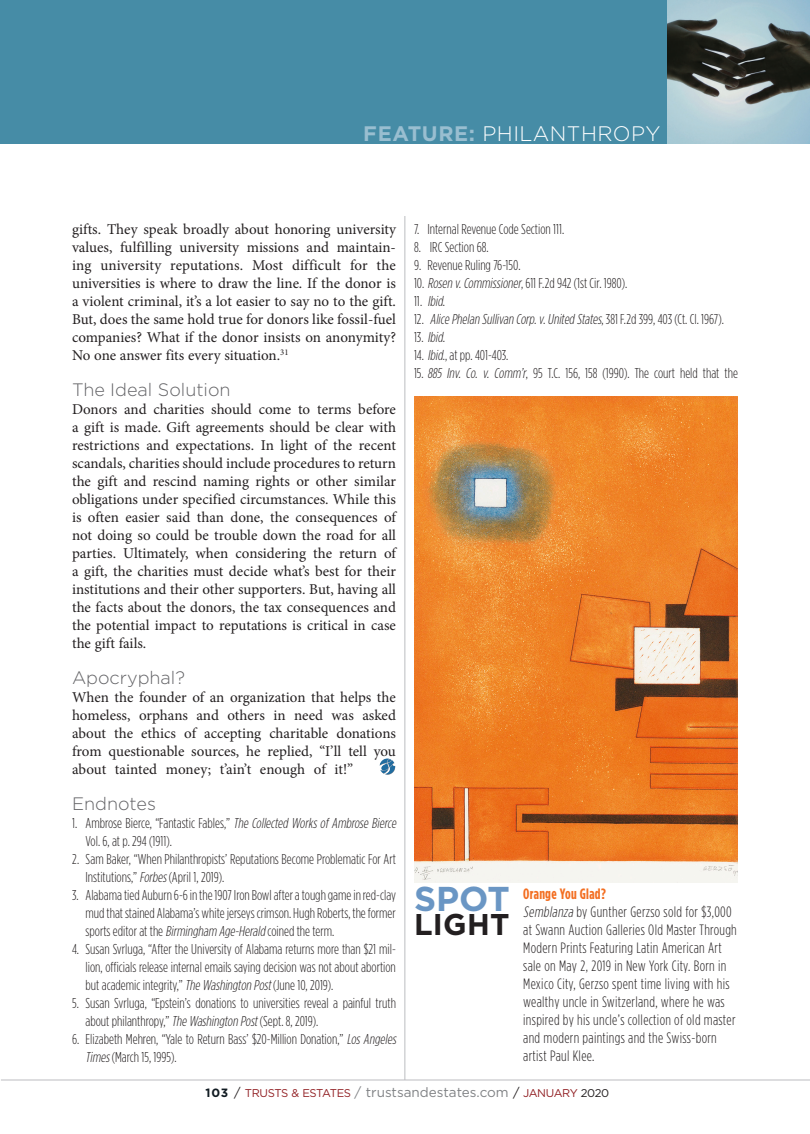
<style>
.page{position:relative;width:810px;height:1134px;background:#fff}
.page>*{position:absolute;margin:0;border:0;box-sizing:border-box;transform-origin:0 0}
.New-Callout{font:700 34.5px "Gotham";color:#6a96c4}
.New-Callout-2{font:700 30px "Gotham";letter-spacing:.01em;color:#231f20}
.t1{font:300 21px "Gotham";letter-spacing:.02em;color:#fff}
.Subhead{font:300 18px "Gotham";color:#636366}
.BODY__NO_INDENT{font:15px/18px "Minion Pro";color:#231f20;text-align:justify}
.BODY__Minion{font:15px/18px "Minion Pro";letter-spacing:-.005em;color:#231f20;text-align:justify}
.New-Callout-3{font:300 15px/18px "Gotham Condensed";letter-spacing:.02em;color:#231f20}
.New-Callout-4{font:700 15px "Gotham Condensed";letter-spacing:.02em;color:#f36e21}
.Endnotes{font:300 14.25px/18px "Gotham Condensed";color:#231f20}
.Endnotes-2{font:italic 300 14.25px "Gotham Condensed";color:#231f20}
.t2{font:11.25px "Gotham";letter-spacing:-.03em;color:#911f23}
.s1{font-weight:700;color:#99bed0}
.s2{font-style:italic}
.s3{font-weight:700;font-size:12px;color:#101a21}
.s4{font-size:12.75px;color:#231f20}
.s5{font-size:13.5px;color:#808285}
.s6{color:#231f20}
.s7{font-style:normal}
</style>
<div class="page">
<div style="left:0;top:0;width:810px;height:144px;background:#468ca6"></div>
<hr style="left:1px;top:1080px;width:809px;height:1px;background:#bcbdc0">
<hr style="left:405px;top:216px;width:1px;height:864px;background:#bcbdc0">
<img style="left:379px;top:758px;width:17px;height:17px">
<img style="left:414px;top:396px;width:324px;height:486px">
<img style="left:668px;top:0;width:142px;height:144px">
<p class="t1" style="left:363px;top:121px;width:299px"><span class="s1">FEATURE:</span> PHILANTHROPY</p>
<p class="BODY__Minion" style="left:72px;top:220px;width:325px">gifts. They speak broadly about honoring university values, fulfilling university missions and maintain&shy;ing university reputations. Most difficult for the universities is where to draw the line. If the donor is a violent criminal, it’s a lot easier to say no to the gift.<br>But, does the same hold true for donors like fossil-fuel companies? What if the donor insists on anonymity?<br>No one answer fits every situation.<sup>31</sup></p>
<p class="Subhead" style="left:72px;top:378px;width:160px">The Ideal Solution</p>
<p class="BODY__NO_INDENT" style="left:72px;top:400px;width:326px">Donors and charities should come to terms before a gift is made. Gift agreements should be clear with restrictions and expectations. In light of the recent scandals, charities should include procedures to return the gift and rescind naming rights or other similar obligations under specified circumstances. While this is often easier said than done, the consequences of not doing so could be trouble down the road for all parties. Ultimately, when considering the return of a gift, the charities must decide what’s best for their institutions and their other supporters. But, having all the facts about the donors, the tax consequences and the potential impact to reputations is critical in case the gift fails.</p>
<p class="Subhead" style="left:72px;top:666px;width:115px">Apocryphal?</p>
<p class="BODY__NO_INDENT" style="left:72px;top:688px;width:325px">When the founder of an organization that helps the homeless, orphans and others in need was asked about the ethics of accepting charitable donations from questionable sources, he replied, “I’ll tell you about tainted money; t’ain’t enough of it!”</p>
<p class="Subhead" style="left:72px;top:792px;width:85px">Endnotes</p>
<p class="Endnotes" style="left:86px;top:814px;width:315px;text-indent:-14px">1. Ambrose Bierce, “Fantastic Fables,” <span class="s2">TheCollected WorksofAmbroseBierce<br></span>Vol. 6, at p. 294 (1911).</p>
<p class="Endnotes" style="left:86px;top:850px;width:312px;text-indent:-14px">2. Sam Baker, “When Philanthropists’ Reputations Become Problematic For Art<br>Institutions,” <span class="s2">Forbes</span>(April 1, 2019).</p>
<p class="Endnotes" style="left:86px;top:886px;width:312px;text-align:justify;text-indent:-14px">3. Alabama tied Auburn 6-6 in the 1907 Iron Bowl after a tough game in red-clay mud that stained Alabama’s white jerseys crimson. Hugh Roberts, the former sports editor at the <span class="s2">Birmingham Age-Herald</span> coined the term.</p>
<p class="Endnotes" style="left:86px;top:940px;width:312px;text-align:justify;text-indent:-14px">4. Susan Svrluga, “After the University of Alabama returns more than $21 mil&shy;lion, officials release internal emails saying decision was not about abortion but academic integrity,” <span class="s2">TheWashington Post</span>(June 10, 2019).</p>
<p class="Endnotes" style="left:86px;top:994px;width:312px;text-indent:-14px">5. Susan Svrluga, “Epstein’s donations to universities reveal a painful truth about philanthropy,” <span class="s2">TheWashington Post</span>(Sept. 8, 2019).</p>
<p class="Endnotes" style="left:86px;top:1030px;width:315px;text-indent:-14px">6. Elizabeth Mehren, “Yale to Return Bass’ $20-Million Donation,” <span class="s2">LosAngeles<br>Times</span>(March 15, 1995).</p>
<p class="t2" style="left:205px;top:1086px;width:405px"><span class="s3">103</span> <span class="s4">/</span> TRUSTS &amp; ESTATES <span class="s5">/ trustsandestates.com</span> <span class="s4">/</span> JANUARY <span class="s6">2020</span></p>
<p class="Endnotes" style="left:414px;top:220px;width:152px">7. Internal Revenue Code Section 111.</p>
<p class="Endnotes" style="left:414px;top:238px;width:76px">8. IRC Section 68.</p>
<p class="Endnotes" style="left:414px;top:256px;width:108px">9. Revenue Ruling 76-150.</p>
<p class="Endnotes" style="left:414px;top:274px;width:215px">10. <span class="s2">Rosen v.Commissioner</span>, 611 F.2d 942 (1st Cir. 1980).</p>
<p class="Endnotes" style="left:414px;top:292px;width:33px">1 1 . <span class="s2">Ibid</span>.</p>
<p class="Endnotes-2" style="left:414px;top:311px;width:311px"><span class="s7">1 2 .</span> AlicePhelan Sullivan Corp.v.United States<span class="s7">, 3 8 1 F. 2 d 3 9 9 , 4 0 3 ( C t . C l . 1 9 6 7 ) .</span></p>
<p class="Endnotes-2" style="left:414px;top:329px;width:35px"><span class="s7">1 3 .</span> Ibid.</p>
<p class="Endnotes" style="left:414px;top:346px;width:96px">14. <span class="s2">Ibid</span>., at pp. 401-403.</p>
<p class="Endnotes" style="left:414px;top:364px;width:326px">15. <span class="s2">885 Inv. Co. v. Comm’r</span>, 95 T.C. 156, 158 (1990). The court held that the</p>
<p class="New-Callout" style="left:414px;top:876px;width:97px">SPOT</p>
<p class="New-Callout-2" style="left:414px;top:905px;width:97px">LIGHT</p>
<p class="New-Callout-4" style="left:523px;top:885px;width:84px">Orange You Glad?</p>
<p class="New-Callout-3" style="left:523px;top:903px;width:215px"><span class="s2">Semblanza</span> by Gunther Gerzso sold for $3,000 at Swann Auction Galleries Old Master Through Modern Prints Featuring Latin American Art sale on May 2, 2019 in New York City. Born in Mexico City, Gerzso spent time living with his wealthy uncle in Switzerland, where he was inspired by his uncle’s collection of old master and modern paintings and the Swiss-born artist Paul Klee.</p>
</div>
